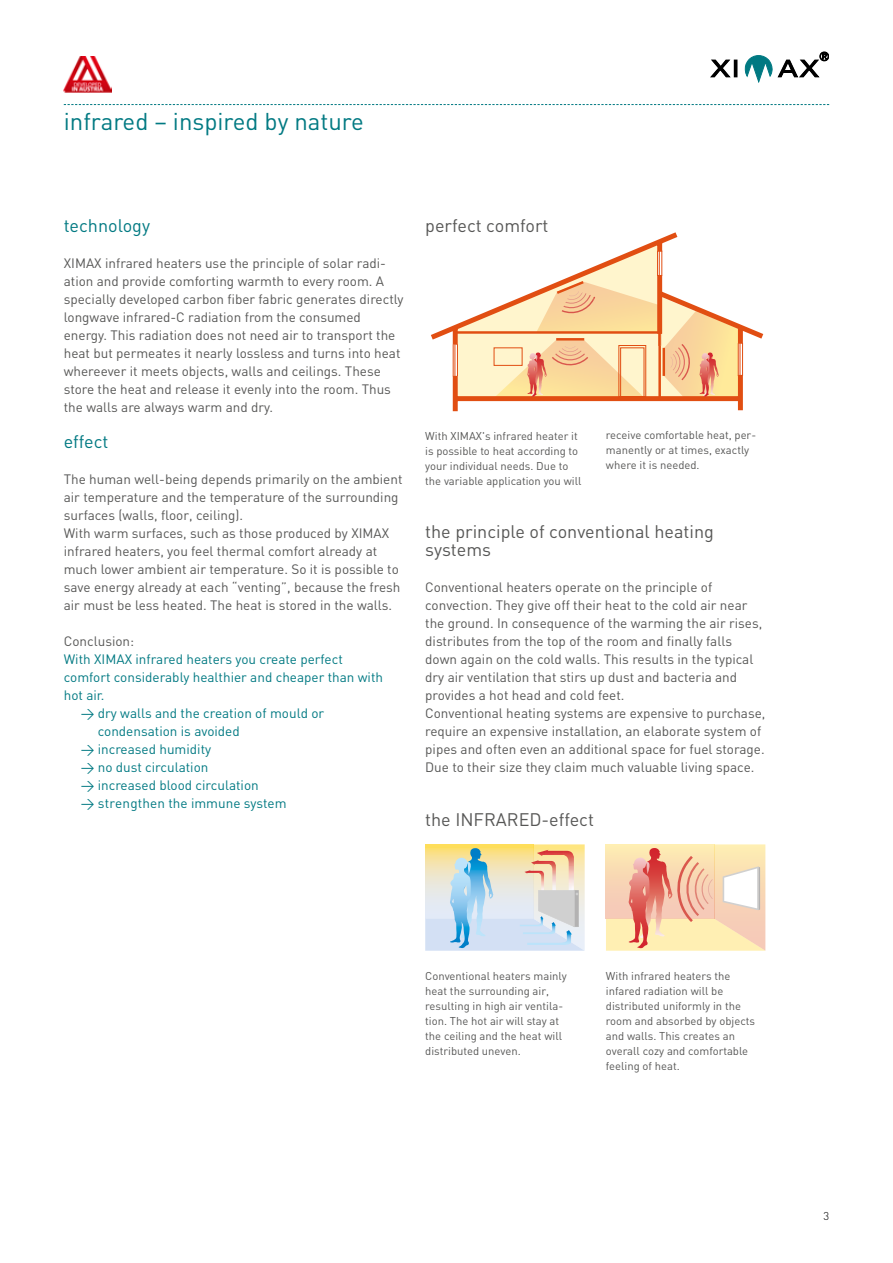
<style>
.page{position:relative;width:893px;height:1263px;background:#fff}
.page>*{position:absolute;margin:0;border:0;box-sizing:border-box;transform-origin:0 0}
.t1{font:24px "DIN";color:#007982}
.t2{font:18px/18px "DIN";color:#575756}
.t3{font:18px "DIN";color:#007982}
.t4{font:13.5px/18px "DIN";color:#575756}
.t5{font:13.5px "DIN";color:#007982}
.t6{font:11.25px/15px "DIN";color:#575756}
.t7{font:300 11.25px "DIN";color:#000}
</style>
<div class="page">
<img style="left:64px;top:56px;width:48px;height:37px">
<svg style="left:711px;top:52px;width:118px;height:30px"></svg>
<svg style="left:64px;top:104px;width:765px;height:1px"></svg>
<svg style="left:431px;top:232px;width:333px;height:180px"></svg>
<hr style="left:454px;top:331px;width:208px;height:3px;background:#e14e12">
<hr style="left:453px;top:344px;width:1px;height:32px;background:#e14e12">
<hr style="left:740px;top:343px;width:1px;height:33px;background:#e14e12">
<hr style="left:742px;top:343px;width:1px;height:33px;background:#e14e12">
<hr style="left:738px;top:343px;width:1px;height:33px;background:#e14e12">
<svg style="left:455px;top:243px;width:283px;height:156px"></svg>
<svg style="left:606px;top:844px;width:159px;height:107px;background:#f5cdab"></svg>
<svg style="left:425px;top:844px;width:160px;height:107px;background:#d4dad2"></svg>
<h1 class="t1" style="left:64px;top:106px;width:302px">infrared – inspired by nature</h1>
<h2 class="t3" style="left:64px;top:215px;width:88px">technology</h2>
<p class="t4" style="left:64px;top:254px;width:341px">XIMAX infrared heaters use the principle of solar radi&shy;ation and provide comforting warmth to every room. A specially developed carbon fiber fabric generates directly longwave infrared-C radiation from the consumed energy. This radiation does not need air to transport the heat but permeates it nearly lossless and turns into heat whereever it meets objects, walls and ceilings. These store the heat and release it evenly into the room. Thus the walls are always warm and dry.</p>
<h2 class="t3" style="left:64px;top:431px;width:46px">effect</h2>
<p class="t4" style="left:64px;top:470px;width:340px">The human well-being depends primarily on the ambient air temperature and the temperature of the surrounding surfaces (walls, floor, ceiling).<br>With warm surfaces, such as those produced by XIMAX infrared heaters, you feel thermal comfort already at much lower ambient air temperature. So it is possible to save energy already at each “venting”, because the fresh air must be less heated. The heat is stored in the walls.</p>
<p class="t4" style="left:64px;top:632px;width:72px">Conclusion:</p>
<p class="t5" style="left:64px;top:651px;width:281px">With XIMAX infrared heaters you create perfect</p>
<p class="t5" style="left:64px;top:669px;width:321px">comfort considerably healthier and cheaper than with</p>
<p class="t5" style="left:64px;top:687px;width:42px">hot air.</p>
<p class="t5" style="left:81px;top:705px;width:245px">&gt; dry walls and the creation of mould or</p>
<p class="t5" style="left:98px;top:723px;width:143px">condensation is avoided</p>
<p class="t5" style="left:81px;top:741px;width:132px">&gt; increased humidity</p>
<p class="t5" style="left:81px;top:759px;width:129px">&gt; no dust circulation</p>
<p class="t5" style="left:81px;top:777px;width:180px">&gt; increased blood circulation</p>
<p class="t5" style="left:81px;top:795px;width:207px">&gt; strengthen the immune system</p>
<h2 class="t2" style="left:425px;top:216px;width:125px">perfect comfort</h2>
<p class="t6" style="left:425px;top:428px;width:158px">With XIMAX's infrared heater it is possible to heat according to your individual needs. Due to the variable application you will</p>
<p class="t6" style="left:606px;top:428px;width:152px">receive comfortable heat, per&shy;manently or at times, exactly where it is needed.</p>
<h2 class="t2" style="left:425px;top:522px;width:290px">the principle of conventional heating systems</h2>
<p class="t4" style="left:425px;top:578px;width:342px">Conventional heaters operate on the principle of convection. They give off their heat to the cold air near the ground. In consequence of the warming the air rises, distributes from the top of the room and finally falls down again on the cold walls. This results in the typical dry air ventilation that stirs up dust and bacteria and provides a hot head and cold feet.<br>Conventional heating systems are expensive to purchase, require an expensive installation, an elaborate system of pipes and often even an additional space for fuel storage.<br>Due to their size they claim much valuable living space.</p>
<h2 class="t2" style="left:425px;top:810px;width:170px">the i nfrared-effect</h2>
<p class="t6" style="left:425px;top:968px;width:143px">Conventional heaters mainly heat the surrounding air, resulting in high air ventila&shy;tion. The hot air will stay at the ceiling and the heat will distributed uneven.</p>
<p class="t6" style="left:606px;top:968px;width:151px">With infrared heaters the infared radiation will be distributed uniformly in the room and absorbed by objects and walls. This creates an overall cozy and comfortable feeling of heat.</p>
<p class="t7" style="left:823px;top:1209px;width:7px">3</p>
</div>
